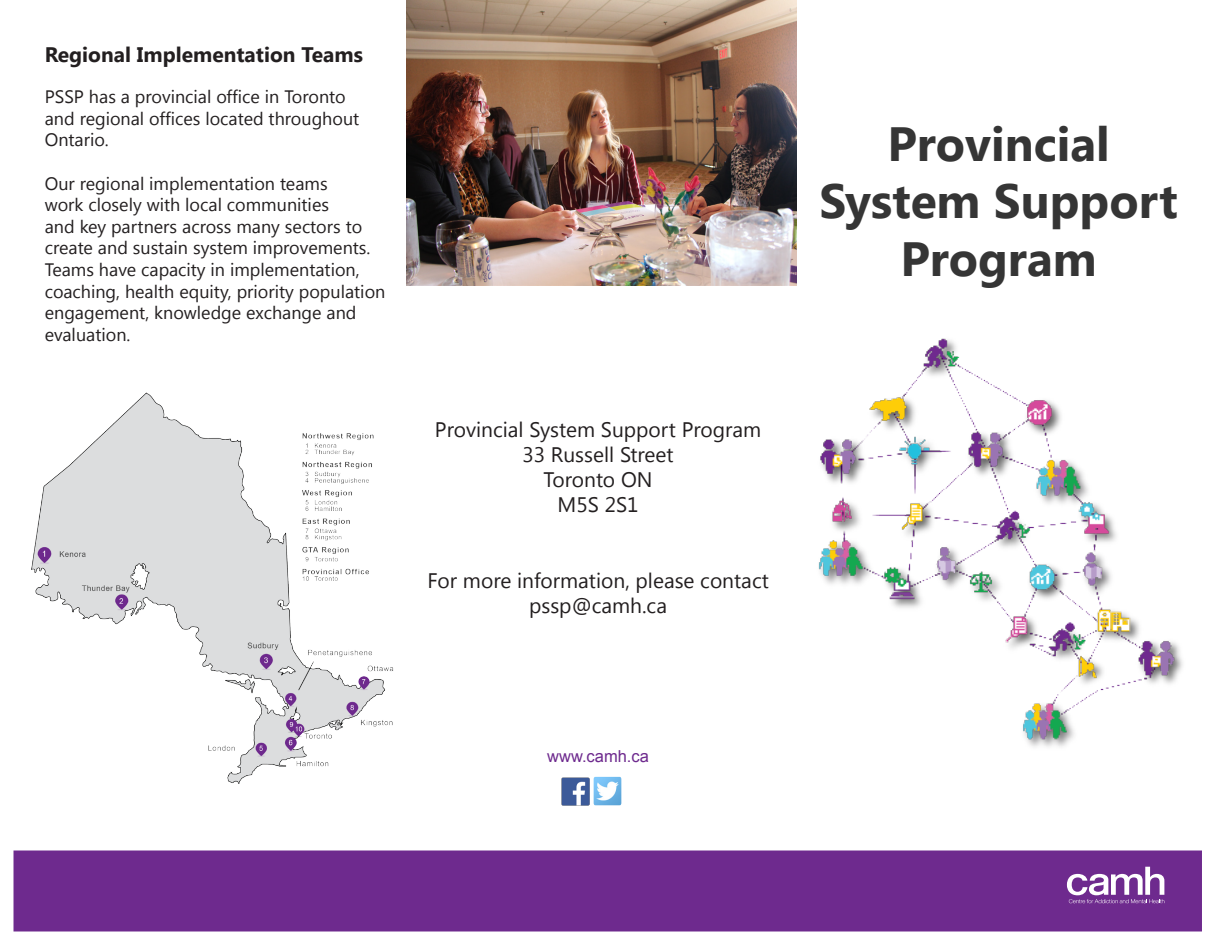
<style>
.page{position:relative;width:1215px;height:945px;background:#fff}
.page>*{position:absolute;margin:0;border:0;box-sizing:border-box;transform-origin:0 0}
.t1{font:700 48px/57.6px "Segoe UI";color:#353535;text-align:center}
.t2{font:21px "Segoe UI";color:#231f20}
.t3{font:700 21px "Segoe UI";color:#231f20}
.t4{font:18px/21.6px "Segoe UI";color:#231f20}
.t5{font:16.5px "Arial";color:#6e2a8e}
</style>
<div class="page">
<div style="left:14px;top:850px;width:1188px;height:82px;background:#6e2a8e;border:2px solid #6e2a8e"></div>
<img style="left:562px;top:777px;width:28px;height:28px">
<img style="left:593px;top:776px;width:29px;height:30px">
<svg style="left:1067px;top:867px;width:97px;height:36px"></svg>
<img style="left:32px;top:393px;width:362px;height:391px">
<img style="left:818px;top:338px;width:365px;height:409px">
<img style="left:407px;top:0;width:389px;height:286px">
<p class="t3" style="left:45px;top:40px;width:320px">Regional Implementation Teams</p>
<p class="t4" style="left:45px;top:85px;width:316px">PSSP has a provincial office in Toronto and regional offices located throughout<br>Ontario.</p>
<p class="t4" style="left:45px;top:172px;width:342px">Our regional implementation teams<br>work closely with local communities<br>and key partners across many sectors to create and sustain system improvements.<br>Teams have capacity in implementation, coaching, health equity, priority population engagement, knowledge exchange and evaluation.</p>
<p class="t2" style="left:435px;top:415px;width:328px">Provincial System Support Program</p>
<p class="t2" style="left:522px;top:440px;width:153px">33 Russell Street</p>
<p class="t2" style="left:544px;top:465px;width:110px">Toronto ON</p>
<p class="t2" style="left:558px;top:490px;width:82px">M5S 2S1</p>
<p class="t2" style="left:427px;top:566px;width:343px">For more information, please contact</p>
<p class="t2" style="left:529px;top:591px;width:139px">pssp@camh.ca</p>
<p class="t5" style="left:547px;top:746px;width:103px">www.camh.ca</p>
<p class="t1" style="left:820px;top:112px;width:360px">Provincial<br>System Support<br>Program</p>
</div>
